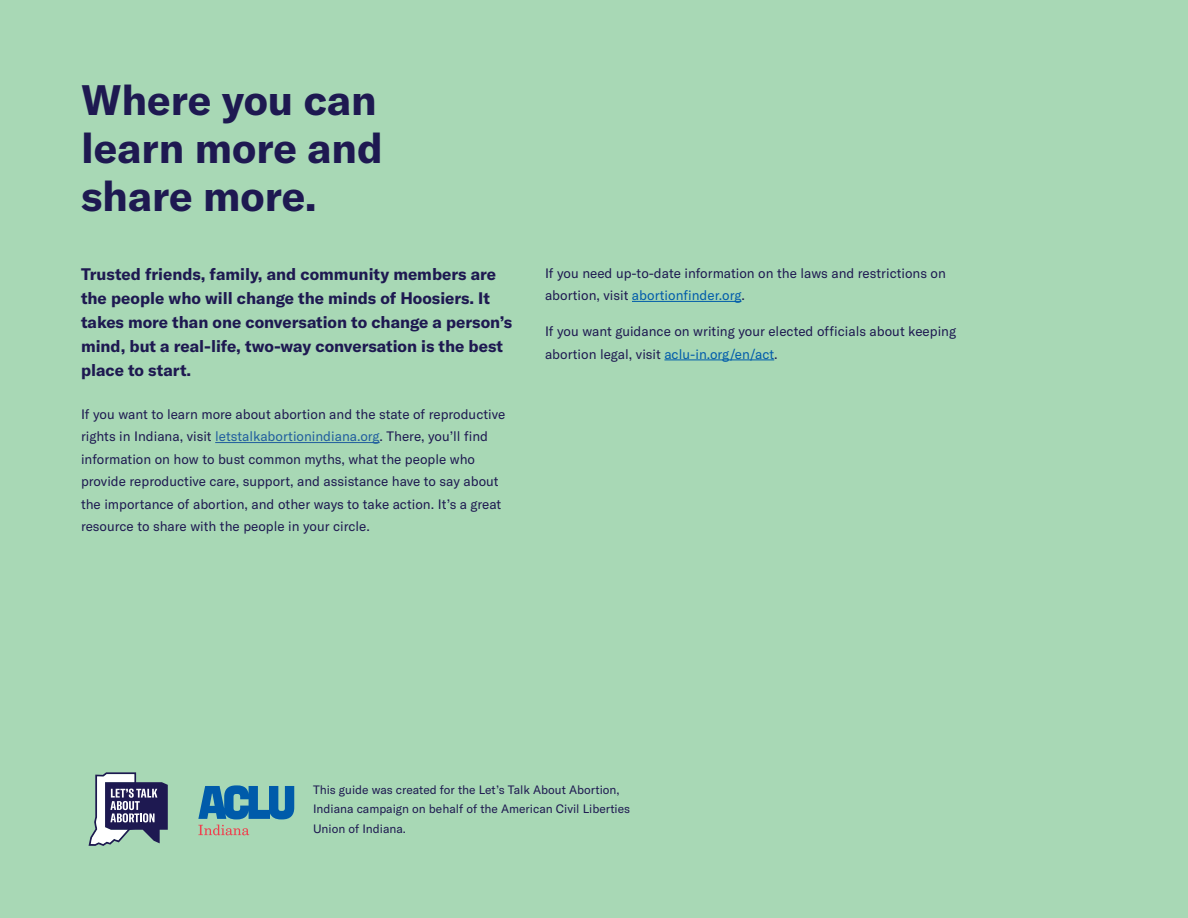
<style>
.page{position:relative;width:1188px;height:918px;background:#a8d8b5}
.page>*{position:absolute;margin:0;border:0;box-sizing:border-box;transform-origin:0 0}
.t1{font:700 42px/48px "GT America";color:#1e1951}
.t2{font:700 16.5px/24px "GT America";color:#1e1951}
.t3{font:13.5px/22.5px "GT America";color:#1e1951}
.t4{font:12px/19.5px "GT America";color:#1e1951}
.s1{color:#215e9e}
.s2{color:#005baa}
</style>
<div class="page">
<hr style="left:215px;top:442px;width:165px;height:1px;background:#215e9e">
<svg style="left:198px;top:825px;width:51px;height:10px"></svg>
<svg style="left:198px;top:785px;width:96px;height:34px"></svg>
<svg style="left:89px;top:772px;width:79px;height:74px"></svg>
<hr style="left:632px;top:301px;width:109px;height:1px;background:#005baa">
<hr style="left:664px;top:360px;width:110px;height:1px;background:#005baa">
<h1 class="t1" style="left:81px;top:75px;width:303px">Where you can learn more and share more.</h1>
<p class="t2" style="left:81px;top:262px;width:433px">Trusted friends, family, and community members are the people who will change the minds of Hoosiers. It takes more than one conversation to change a person’s mind, but a real-life, two-way conversation is the best place to start.</p>
<p class="t3" style="left:81px;top:403px;width:426px">If you want to learn more about abortion and the state of reproductive rights in Indiana, visit <span class="s1">letstalkabortionindiana.org</span>. There, you’ll find information on how to bust common myths, what the people who provide reproductive care, support, and assistance have to say about the importance of abortion, and other ways to take action. It’s a great resource to share with the people in your circle.</p>
<p class="t3" style="left:545px;top:262px;width:402px">If you need up-to-date information on the laws and restrictions on abortion, visit <span class="s2">abortionfinder.org</span>.</p>
<p class="t3" style="left:545px;top:320px;width:413px">If you want guidance on writing your elected officials about keeping abortion legal, visit <span class="s2">aclu-in.org/en/act</span>.</p>
<p class="t4" style="left:313px;top:780px;width:319px">This guide was created for the Let’s Talk About Abortion,<br>Indiana campaign on behalf of the American Civil Liberties<br>Union of Indiana.</p>
</div>
